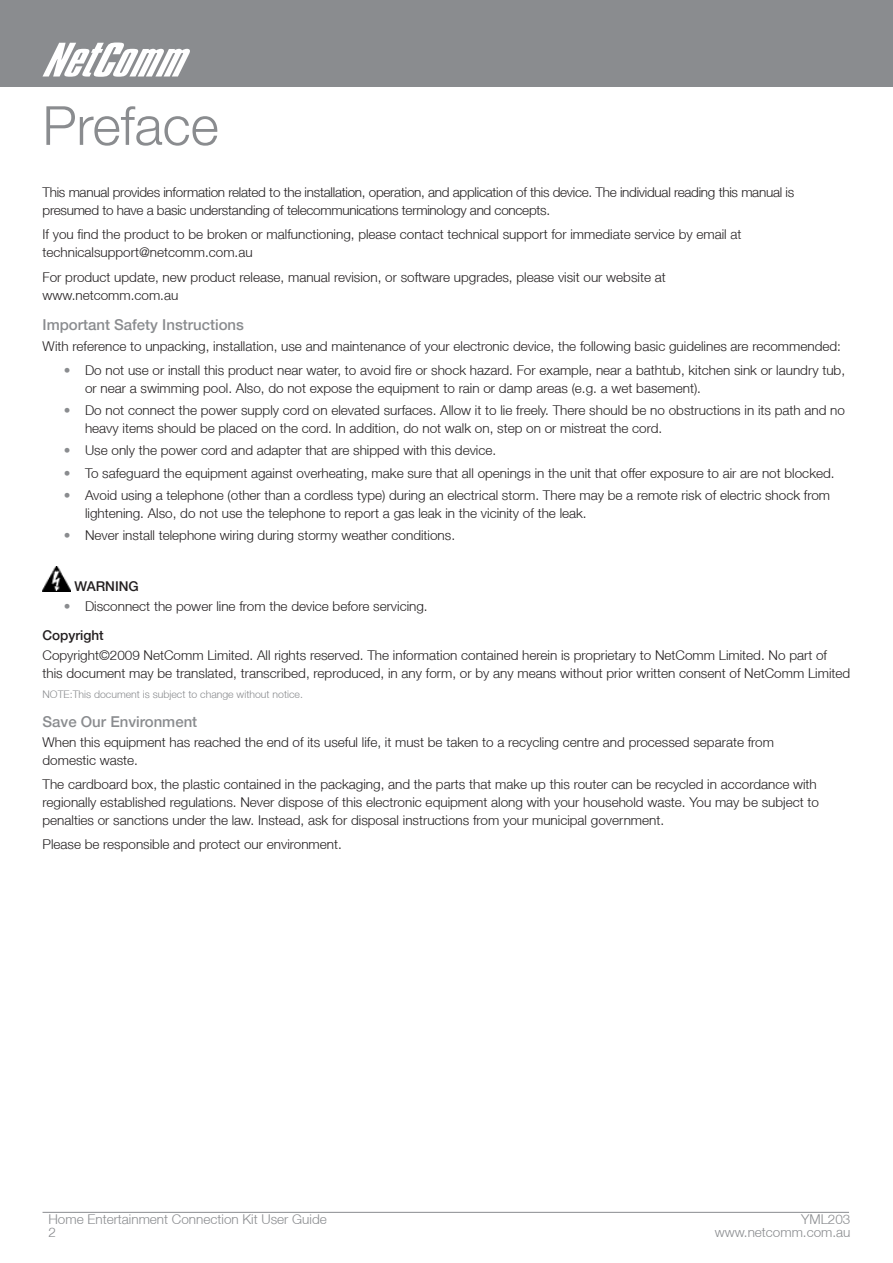
<style>
.page{position:relative;width:893px;height:1263px;background:#fff}
.page>*{position:absolute;margin:0;border:0;box-sizing:border-box;transform-origin:0 0}
.Heading_Level_1{font:300 54px "Helvetica Neue LT";color:#8a8c8f}
.Heading_Level_3{font:500 15px "Helvetica Neue LT";color:#8a8c8f}
.Body_Copy{font:300 13.5px/18px "Helvetica Neue LT";color:#231f20}
.Bullet_Points_Level{font:300 13.5px/18px "Helvetica Neue LT";color:#231f20}
.Body_Copy-2{font:300 13.5px/18px "Helvetica Neue LT";letter-spacing:-.02em;color:#231f20}
.t1{font:300 13.5px "Helvetica Neue LT";color:#8a8c8f}
.Heading_Level_4{font:500 13.5px "Helvetica Neue LT";color:#231f20}
.Notes{font:300 10.5px "Helvetica Neue LT";color:#8a8c8f}
.s1{color:#8a8c8f}
</style>
<div class="page">
<hr style="left:43px;top:1212px;width:806px;height:1px;background:#8a8c8f">
<div style="left:0;top:0;width:893px;height:87px;background:#8a8c8f"></div>
<img style="left:43px;top:566px;width:28px;height:25px">
<svg style="left:43px;top:43px;width:147px;height:34px"></svg>
<p class="Heading_Level_1" style="left:43px;top:93px;width:178px">Preface</p>
<p class="Body_Copy-2" style="left:43px;top:183px;width:753px">This manual provides information related to the installation, operation, and application of this device. The individual reading this manual is presumed to have a basic understanding of telecommunications terminology and concepts.</p>
<p class="Body_Copy" style="left:43px;top:225px;width:700px">If you find the product to be broken or malfunctioning, please contact technical support for immediate service by email at technicalsupport@netcomm.com.au</p>
<p class="Body_Copy" style="left:43px;top:268px;width:625px">For product update, new product release, manual revision, or software upgrades, please visit our website at www.netcomm.com.au</p>
<p class="Heading_Level_3" style="left:43px;top:316px;width:203px">Important Safety Instructions</p>
<p class="Body_Copy" style="left:43px;top:336px;width:800px">With reference to unpacking, installation, use and maintenance of your electronic device, the following basic guidelines are recommended:</p>
<p class="Bullet_Points_Level" style="left:85px;top:361px;width:761px;text-indent:-21px"><span class="s1">•</span> Do not use or install this product near water, to avoid fire or shock hazard. For example, near a bathtub, kitchen sink or laundry tub, or near a swimming pool. Also, do not expose the equipment to rain or damp areas (e.g. a wet basement).</p>
<p class="Bullet_Points_Level" style="left:85px;top:401px;width:761px;text-indent:-21px"><span class="s1">•</span> Do not connect the power supply cord on elevated surfaces. Allow it to lie freely. There should be no obstructions in its path and no heavy items should be placed on the cord. In addition, do not walk on, step on or mistreat the cord.</p>
<p class="Bullet_Points_Level" style="left:64px;top:441px;width:434px"><span class="s1">•</span> Use only the power cord and adapter that are shipped with this device.</p>
<p class="Bullet_Points_Level" style="left:64px;top:464px;width:772px"><span class="s1">•</span> To safeguard the equipment against overheating, make sure that all openings in the unit that offer exposure to air are not blocked.</p>
<p class="Bullet_Points_Level" style="left:85px;top:486px;width:747px;text-indent:-21px"><span class="s1">•</span> Avoid using a telephone (other than a cordless type) during an electrical storm. There may be a remote risk of electric shock from lightening. Also, do not use the telephone to report a gas leak in the vicinity of the leak.</p>
<p class="Bullet_Points_Level" style="left:64px;top:526px;width:393px"><span class="s1">•</span> Never install telephone wiring during stormy weather conditions.</p>
<p class="Heading_Level_4" style="left:74px;top:578px;width:66px">WARNING</p>
<p class="Bullet_Points_Level" style="left:64px;top:597px;width:365px"><span class="s1">•</span> Disconnect the power line from the device before servicing.</p>
<p class="Heading_Level_4" style="left:43px;top:627px;width:63px">Copyright</p>
<p class="Body_Copy" style="left:43px;top:646px;width:809px">Copyright©2009 NetComm Limited. All rights reserved. The information contained herein is proprietary to NetComm Limited. No part of this document may be translated, transcribed, reproduced, in any form, or by any means without prior written consent of NetComm Limited</p>
<p class="Notes" style="left:43px;top:688px;width:262px">NOTE:This document is subject to change without notice.</p>
<p class="Heading_Level_3" style="left:43px;top:712px;width:156px">Save Our Environment</p>
<p class="Body_Copy" style="left:43px;top:732px;width:733px">When this equipment has reached the end of its useful life, it must be taken to a recycling centre and processed separate from domestic waste.</p>
<p class="Body_Copy" style="left:43px;top:775px;width:778px">The cardboard box, the plastic contained in the packaging, and the parts that make up this router can be recycled in accordance with regionally established regulations. Never dispose of this electronic equipment along with your household waste. You may be subject to penalties or sanctions under the law. Instead, ask for disposal instructions from your municipal government.</p>
<p class="Body_Copy" style="left:43px;top:835px;width:301px">Please be responsible and protect our environment.</p>
<p class="t1" style="left:48px;top:1211px;width:280px">Home Entertainment Connection Kit User Guide</p>
<p class="t1" style="left:801px;top:1211px;width:51px">YML203</p>
<p class="t1" style="left:48px;top:1224px;width:9px">2</p>
<p class="t1" style="left:715px;top:1224px;width:137px">www.netcomm.com.au</p>
</div>
